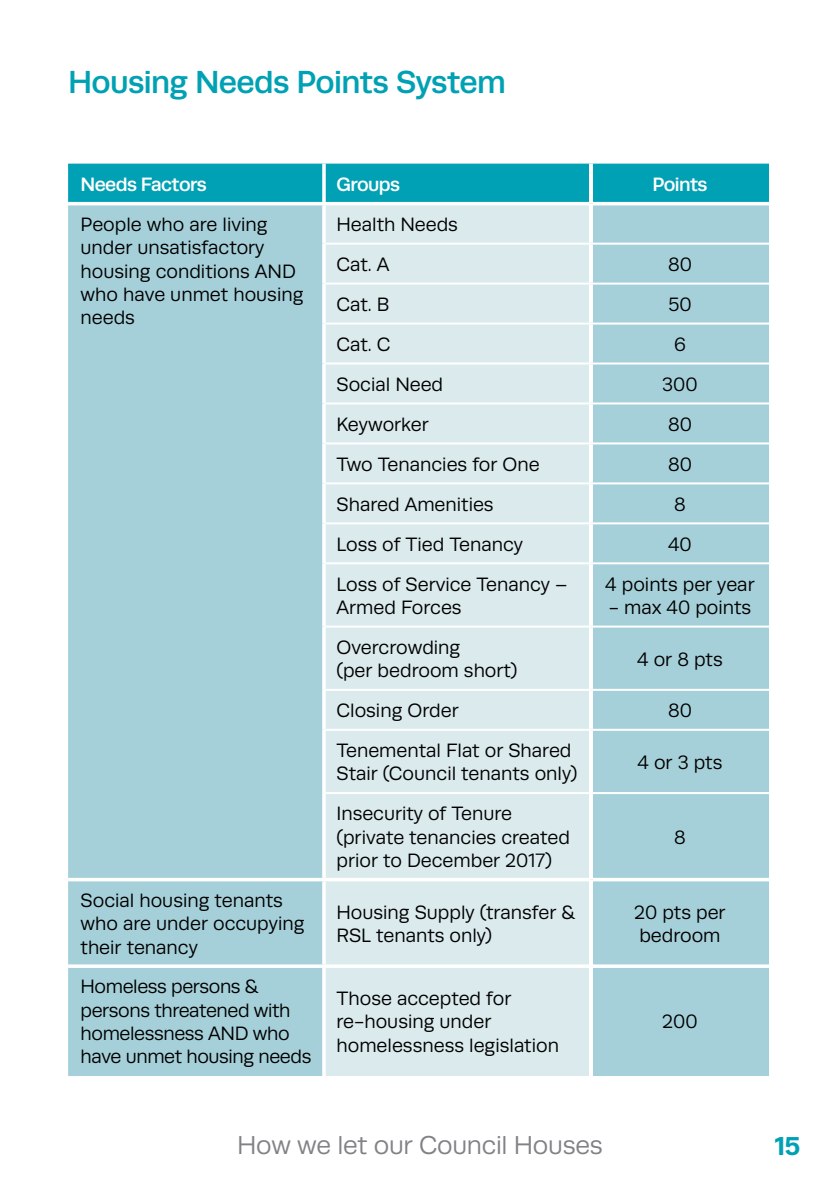
<style>
.page{position:relative;width:840px;height:1191px;background:#fff}
.page>*{position:absolute;margin:0;border:0;box-sizing:border-box;transform-origin:0 0}
.t1{font:500 32px "Runda";letter-spacing:-.02em;color:#00a1b4}
.t2{font:26px "Runda";letter-spacing:-.01em;color:#808285}
.t3{font:700 26px "Runda";color:#00a1b4}
.t4{font:19.4px/23.2px "Runda";color:#000}
.t5{font:19.4px/23.2px "Runda";letter-spacing:-.02em;color:#000}
.t6{font:500 19.4px "Runda";letter-spacing:-.03em;color:#fff}
</style>
<div class="page">
<div style="left:68px;top:164px;width:700px;height:38px;background:#00a1b4"></div>
<div style="left:68px;top:205px;width:700px;height:871px;background:#a6d0d9"></div>
<div style="left:325px;top:205px;width:263px;height:871px;background:#dbeaed"></div>
<hr style="left:322px;top:164px;width:3px;height:38px;background:#fff">
<hr style="left:322px;top:205px;width:3px;height:39px;background:#fff">
<hr style="left:322px;top:244px;width:3px;height:39px;background:#fff">
<hr style="left:322px;top:283px;width:3px;height:40px;background:#fff">
<hr style="left:322px;top:323px;width:3px;height:40px;background:#fff">
<hr style="left:322px;top:363px;width:3px;height:40px;background:#fff">
<hr style="left:322px;top:403px;width:3px;height:40px;background:#fff">
<hr style="left:322px;top:443px;width:3px;height:40px;background:#fff">
<hr style="left:322px;top:483px;width:3px;height:40px;background:#fff">
<hr style="left:322px;top:523px;width:3px;height:40px;background:#fff">
<hr style="left:322px;top:563px;width:3px;height:63px;background:#fff">
<hr style="left:322px;top:626px;width:3px;height:64px;background:#fff">
<hr style="left:322px;top:690px;width:3px;height:40px;background:#fff">
<hr style="left:322px;top:730px;width:3px;height:63px;background:#fff">
<hr style="left:322px;top:793px;width:3px;height:85px;background:#fff">
<hr style="left:322px;top:881px;width:3px;height:83px;background:#fff">
<hr style="left:322px;top:968px;width:3px;height:108px;background:#fff">
<hr style="left:68px;top:878px;width:256px;height:3px;background:#fff">
<hr style="left:324px;top:878px;width:264px;height:3px;background:#fff">
<hr style="left:592px;top:878px;width:176px;height:3px;background:#fff">
<svg style="left:68px;top:964px;width:256px;height:4px"></svg>
<svg style="left:324px;top:964px;width:264px;height:4px"></svg>
<svg style="left:592px;top:964px;width:176px;height:4px"></svg>
<svg style="left:588px;top:164px;width:4px;height:40px"></svg>
<svg style="left:588px;top:205px;width:4px;height:38px"></svg>
<svg style="left:588px;top:245px;width:4px;height:37px"></svg>
<svg style="left:588px;top:284px;width:4px;height:38px"></svg>
<svg style="left:588px;top:324px;width:4px;height:38px"></svg>
<svg style="left:588px;top:364px;width:4px;height:38px"></svg>
<svg style="left:588px;top:404px;width:4px;height:38px"></svg>
<svg style="left:588px;top:444px;width:4px;height:38px"></svg>
<svg style="left:588px;top:484px;width:4px;height:38px"></svg>
<svg style="left:588px;top:524px;width:4px;height:38px"></svg>
<svg style="left:588px;top:564px;width:4px;height:61px"></svg>
<svg style="left:588px;top:627px;width:4px;height:62px"></svg>
<svg style="left:588px;top:691px;width:4px;height:38px"></svg>
<svg style="left:588px;top:731px;width:4px;height:61px"></svg>
<svg style="left:588px;top:794px;width:4px;height:85px"></svg>
<svg style="left:588px;top:879px;width:4px;height:87px"></svg>
<svg style="left:588px;top:966px;width:4px;height:110px"></svg>
<hr style="left:325px;top:243px;width:265px;height:2px;background:#fff">
<hr style="left:590px;top:243px;width:178px;height:2px;background:#fff">
<hr style="left:325px;top:282px;width:265px;height:2px;background:#fff">
<hr style="left:590px;top:282px;width:178px;height:2px;background:#fff">
<hr style="left:325px;top:322px;width:265px;height:2px;background:#fff">
<hr style="left:590px;top:322px;width:178px;height:2px;background:#fff">
<hr style="left:325px;top:362px;width:265px;height:2px;background:#fff">
<hr style="left:590px;top:362px;width:178px;height:2px;background:#fff">
<hr style="left:325px;top:402px;width:265px;height:2px;background:#fff">
<hr style="left:590px;top:402px;width:178px;height:2px;background:#fff">
<hr style="left:325px;top:442px;width:265px;height:2px;background:#fff">
<hr style="left:590px;top:442px;width:178px;height:2px;background:#fff">
<hr style="left:325px;top:482px;width:265px;height:2px;background:#fff">
<hr style="left:590px;top:482px;width:178px;height:2px;background:#fff">
<hr style="left:325px;top:522px;width:265px;height:2px;background:#fff">
<hr style="left:590px;top:522px;width:178px;height:2px;background:#fff">
<hr style="left:325px;top:562px;width:265px;height:2px;background:#fff">
<hr style="left:590px;top:562px;width:178px;height:2px;background:#fff">
<hr style="left:325px;top:625px;width:265px;height:2px;background:#fff">
<hr style="left:590px;top:625px;width:178px;height:2px;background:#fff">
<hr style="left:325px;top:689px;width:265px;height:2px;background:#fff">
<hr style="left:590px;top:689px;width:178px;height:2px;background:#fff">
<hr style="left:325px;top:729px;width:265px;height:2px;background:#fff">
<hr style="left:590px;top:729px;width:178px;height:2px;background:#fff">
<hr style="left:325px;top:792px;width:265px;height:2px;background:#fff">
<hr style="left:590px;top:792px;width:178px;height:2px;background:#fff">
<h1 class="t1" style="left:68px;top:64px;width:439px">Housing Needs Points System</h1>
<p class="t6" style="left:81px;top:173px;width:128px">Needs Factors</p>
<p class="t6" style="left:336px;top:173px;width:65px">Groups</p>
<p class="t6" style="left:652px;top:173px;width:56px">Points</p>
<p class="t4" style="left:81px;top:213px;width:224px">People who are living under unsatisfactory housing conditions AND who have unmet housing needs</p>
<p class="t4" style="left:336px;top:205px;width:123px;line-height:40px">Health Needs<br>Cat. A</p>
<p class="t4" style="left:667px;top:253px;width:25px">80</p>
<p class="t4" style="left:336px;top:293px;width:54px">Cat. B</p>
<p class="t4" style="left:668px;top:293px;width:25px">50</p>
<p class="t4" style="left:336px;top:333px;width:56px">Cat. C</p>
<p class="t4" style="left:673px;top:333px;width:13px">6</p>
<p class="t4" style="left:336px;top:373px;width:108px">Social Need</p>
<p class="t4" style="left:662px;top:373px;width:37px">300</p>
<p class="t4" style="left:336px;top:413px;width:94px">Keyworker</p>
<p class="t4" style="left:667px;top:413px;width:25px">80</p>
<p class="t4" style="left:336px;top:453px;width:204px">Two Tenancies for One</p>
<p class="t4" style="left:667px;top:453px;width:25px">80</p>
<p class="t4" style="left:336px;top:492px;width:158px">Shared Amenities</p>
<p class="t4" style="left:673px;top:492px;width:13px">8</p>
<p class="t4" style="left:336px;top:532px;width:188px">Loss of Tied Tenancy</p>
<p class="t4" style="left:667px;top:532px;width:25px">40</p>
<p class="t4" style="left:336px;top:572px;width:232px">Loss of Service Tenancy –<br>Armed Forces</p>
<p class="t4" style="left:605px;top:572px;width:151px">4 points per year</p>
<p class="t4" style="left:608px;top:596px;width:144px">- max 40 points</p>
<p class="t4" style="left:336px;top:636px;width:182px">Overcrowding<br>(per bedroom short)</p>
<p class="t4" style="left:637px;top:647px;width:87px">4 or 8 pts</p>
<p class="t4" style="left:336px;top:699px;width:124px">Closing Order</p>
<p class="t4" style="left:667px;top:699px;width:25px">80</p>
<p class="t4" style="left:336px;top:739px;width:242px">Tenemental Flat or Shared<br>Stair (Council tenants only)</p>
<p class="t4" style="left:637px;top:750px;width:86px">4 or 3 pts</p>
<p class="t4" style="left:336px;top:802px;width:235px">Insecurity of Tenure (private tenancies created prior to December 2017)</p>
<p class="t4" style="left:673px;top:825px;width:13px">8</p>
<p class="t4" style="left:81px;top:888px;width:225px">Social housing tenants who are under occupying their tenancy</p>
<p class="t4" style="left:336px;top:900px;width:240px">Housing Supply (transfer &amp;<br>RSL tenants only)</p>
<p class="t4" style="left:634px;top:900px;width:93px">20 pts per bedroom</p>
<p class="t5" style="left:81px;top:975px;width:232px">Homeless persons &amp; persons threatened with homelessness AND who have unmet housing needs</p>
<p class="t4" style="left:336px;top:987px;width:224px">Those accepted for re-housing under homelessness legislation</p>
<p class="t4" style="left:662px;top:1010px;width:37px">200</p>
<h2 class="t2" style="left:237px;top:1131px;width:367px">How we let our Council Houses</h2>
<h2 class="t3" style="left:774px;top:1130px;width:27px">15</h2>
</div>
